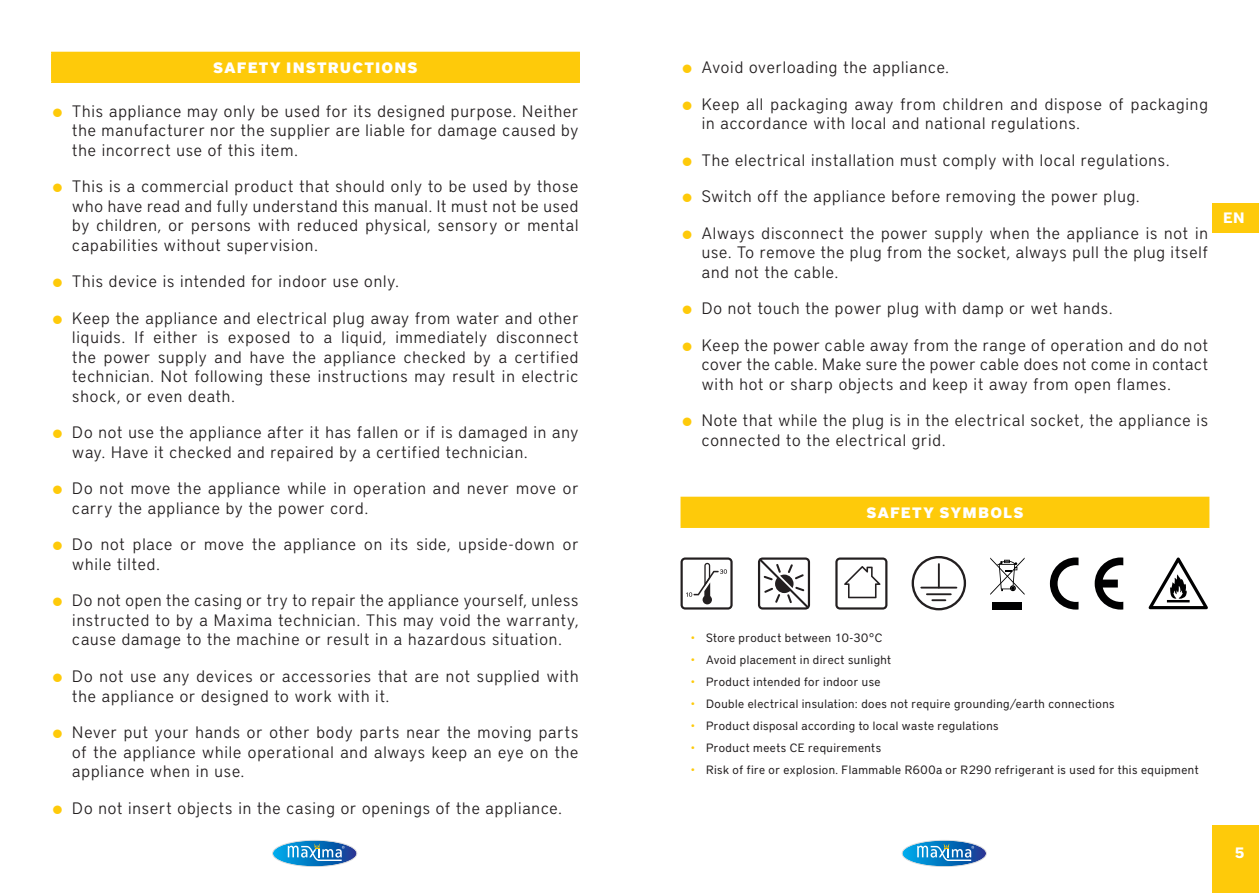
<style>
.page{position:relative;width:1259px;height:893px;background:#fff}
.page>*{position:absolute;margin:0;border:0;box-sizing:border-box;transform-origin:0 0}
.t1{font:300 16.5px/19.5px "District Pro";letter-spacing:.055em;color:#231f20;text-align:justify}
.Safety_Heading{font:900 15px "District Pro";letter-spacing:.075em;color:#fff}
.t2{font:700 15px "District Pro";color:#fff}
.t3{font:12px "District Pro";letter-spacing:.04em;color:#231f20}
.s1{color:#feca0a}
</style>
<div class="page">
<div style="left:1212px;top:825px;width:47px;height:68px;background:#feca0a"></div>
<div style="left:1212px;top:203px;width:47px;height:30px;background:#feca0a"></div>
<svg style="left:901px;top:840px;width:85px;height:27px"></svg>
<svg style="left:272px;top:840px;width:85px;height:27px"></svg>
<div style="left:52px;top:52px;width:527px;height:30px;background:#feca0a"></div>
<hr style="left:51px;top:52px;width:529px;height:1px;background:#feca0a">
<hr style="left:51px;top:53px;width:2px;height:28px;background:#feca0a">
<hr style="left:578px;top:53px;width:2px;height:28px;background:#feca0a">
<hr style="left:51px;top:81px;width:529px;height:2px;background:#feca0a">
<div style="left:681px;top:497px;width:527px;height:30px;background:#feca0a"></div>
<hr style="left:680px;top:497px;width:529px;height:1px;background:#feca0a">
<hr style="left:680px;top:498px;width:2px;height:28px;background:#feca0a">
<svg style="left:1208px;top:498px;width:1px;height:28px"></svg>
<hr style="left:680px;top:526px;width:529px;height:2px;background:#feca0a">
<svg style="left:1050px;top:557px;width:28px;height:53px"></svg>
<svg style="left:1094px;top:557px;width:29px;height:53px"></svg>
<div style="left:992px;top:602px;width:30px;height:8px;background:#000001"></div>
<svg style="left:990px;top:557px;width:34px;height:38px"></svg>
<svg style="left:758px;top:557px;width:52px;height:53px"></svg>
<svg style="left:680px;top:557px;width:52px;height:53px"></svg>
<svg style="left:835px;top:557px;width:52px;height:53px"></svg>
<div style="left:911px;top:556px;width:55px;height:54px;border:2px solid #231f20;border-radius:50%"></div>
<svg style="left:938px;top:564px;width:1px;height:23px"></svg>
<hr style="left:921px;top:587px;width:35px;height:2px;background:#231f20">
<hr style="left:927px;top:593px;width:23px;height:2px;background:#231f20">
<svg style="left:932px;top:599px;width:13px;height:2px"></svg>
<svg style="left:1148px;top:557px;width:60px;height:52px"></svg>
<p class="Safety_Heading" style="left:213px;top:57px;width:206px">SAFETY INSTRUCTIONS</p>
<p class="t1" style="left:72px;top:100px;width:507px">This appliance may only be used for its designed purpose. Neither the manufacturer nor the supplier are liable for damage caused by the incorrect use of this item.</p>
<p class="t1" style="left:72px;top:176px;width:507px">This is a commercial product that should only to be used by those who have read and fully understand this manual. It must not be used by children, or persons with reduced physical, sensory or mental capabilities without supervision.</p>
<p class="t1" style="left:72px;top:271px;width:328px">This device is intended for indoor use only.</p>
<p class="t1" style="left:72px;top:307px;width:507px">Keep the appliance and electrical plug away from water and other liquids. If either is exposed to a liquid, immediately disconnect the power supply and have the appliance checked by a certified technician. Not following these instructions may result in electric shock, or even death.</p>
<p class="t1" style="left:72px;top:422px;width:507px">Do not use the appliance after it has fallen or if is damaged in any way. Have it checked and repaired by a certified technician.</p>
<p class="t1" style="left:72px;top:478px;width:508px">Do not move the appliance while in operation and never move or carry the appliance by the power cord.</p>
<p class="t1" style="left:72px;top:534px;width:507px">Do not place or move the appliance on its side, upside-down or while tilted.</p>
<p class="t1" style="left:72px;top:590px;width:508px">Do not open the casing or try to repair the appliance yourself, unless instructed to by a Maxima technician. This may void the warranty, cause damage to the machine or result in a hazardous situation.</p>
<p class="t1" style="left:72px;top:665px;width:508px">Do not use any devices or accessories that are not supplied with the appliance or designed to work with it.</p>
<p class="t1" style="left:72px;top:721px;width:507px">Never put your hands or other body parts near the moving parts of the appliance while operational and always keep an eye on the appliance when in use.</p>
<p class="t1" style="left:72px;top:797px;width:491px">Do not insert objects in the casing or openings of the appliance.</p>
<p class="t1" style="left:702px;top:57px;width:249px">Avoid overloading the appliance.</p>
<p class="t1" style="left:702px;top:93px;width:508px">Keep all packaging away from children and dispose of packaging in accordance with local and national regulations.</p>
<p class="t1" style="left:702px;top:149px;width:469px">The electrical installation must comply with local regulations.</p>
<p class="t1" style="left:702px;top:186px;width:439px">Switch off the appliance before removing the power plug.</p>
<p class="t1" style="left:702px;top:222px;width:508px">Always disconnect the power supply when the appliance is not in use. To remove the plug from the socket, always pull the plug itself and not the cable.</p>
<p class="t1" style="left:702px;top:298px;width:412px">Do not touch the power plug with damp or wet hands.</p>
<p class="t1" style="left:702px;top:334px;width:508px">Keep the power cable away from the range of operation and do not cover the cable. Make sure the power cable does not come in contact with hot or sharp objects and keep it away from open flames.</p>
<p class="t1" style="left:702px;top:410px;width:508px">Note that while the plug is in the electrical socket, the appliance is connected to the electrical grid.</p>
<p class="t2" style="left:1223px;top:207px;width:23px">EN</p>
<p class="Safety_Heading" style="left:866px;top:502px;width:158px">SAFETY SYMBOLS</p>
<p class="t3" style="left:691px;top:630px;width:193px"><span class="s1">•</span> Store product between 10-30°C</p>
<p class="t3" style="left:691px;top:652px;width:202px"><span class="s1">•</span> Avoid placement in direct sunlight</p>
<p class="t3" style="left:691px;top:674px;width:191px"><span class="s1">•</span> Product intended for indoor use</p>
<p class="t3" style="left:691px;top:696px;width:425px"><span class="s1">•</span> Double electrical insulation: does not require grounding/earth connections</p>
<p class="t3" style="left:691px;top:718px;width:309px"><span class="s1">•</span> Product disposal according to local waste regulations</p>
<p class="t3" style="left:691px;top:740px;width:192px"><span class="s1">•</span> Product meets CE requirements</p>
<p class="t3" style="left:691px;top:762px;width:509px"><span class="s1">•</span> Risk of fire or explosion. Flammable R600a or R290 refrigerant is used for this equipment</p>
<p class="t2" style="left:1234px;top:842px;width:11px">5</p>
</div>
